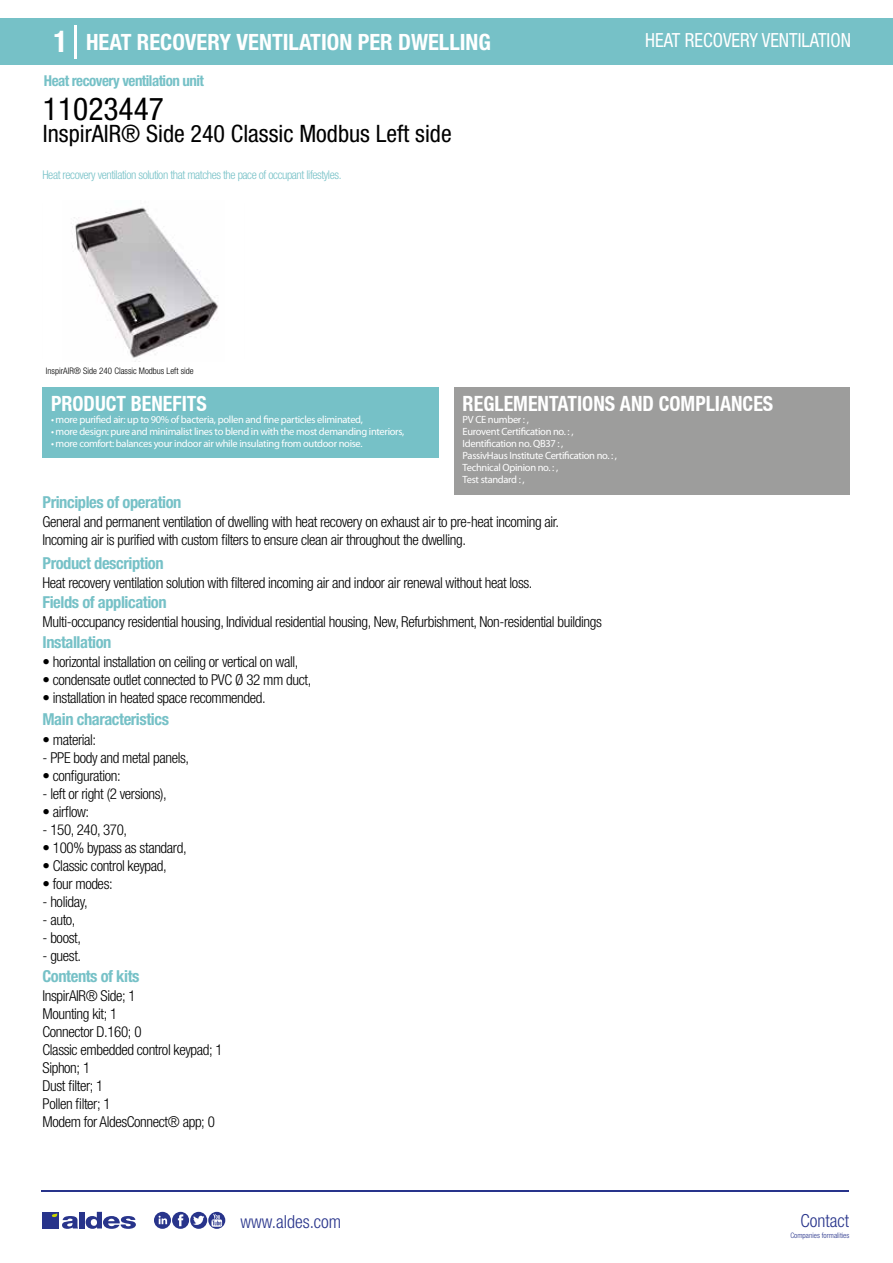
<style>
.page{position:relative;width:893px;height:1263px;background:#fff}
.page>*{position:absolute;margin:0;border:0;box-sizing:border-box;transform-origin:0 0}
.t1{font:condensed 31.5px "Helvetica Neue LT Std";color:#000}
.t2{font:condensed 24px "Helvetica Neue LT Std";color:#000}
.t3{font:700 condensed 22.5px "Helvetica Neue LT Std";color:#fff}
.t4{font:700 condensed 21px "Helvetica Neue";color:#fff;scale:.95 1}
.t5{font:condensed 19.5px "Helvetica Neue LT Std";color:#fff;scale:.95 1}
.t6{font:300 condensed 18px "Helvetica Neue";color:#28348b}
.t7{font:700 condensed 16.5px "Helvetica Neue LT Std";letter-spacing:-.025em;color:#76c1c7}
.t8{font:300 condensed 15px/18px "Helvetica Neue LT Std";letter-spacing:-.025em;color:#000}
.t9{font:700 condensed 15px "Helvetica Neue LT Std";letter-spacing:-.035em;color:#76c1c7}
.t10{font:300 condensed 12px "Helvetica Neue LT Std";letter-spacing:-.035em;color:#76c1c7}
.t11{font:10.5px/12px "Myriad Pro";letter-spacing:-.03em;color:#fff}
.t12{font:300 condensed 9px "Helvetica Neue";color:#000}
.t13{font:300 condensed 7.5px "Helvetica Neue";color:#28348b}
.s1{font-size:30px}
</style>
<div class="page">
<div style="left:0;top:18px;width:893px;height:46px;background:#76c1c7"></div>
<div style="left:454px;top:387px;width:396px;height:107px;background:#9d9d9c"></div>
<div style="left:43px;top:387px;width:396px;height:70px;background:#76c1c7"></div>
<hr style="left:74px;top:25px;width:2px;height:33px;background:#fff">
<img style="left:72px;top:207px;width:146px;height:155px">
<hr style="left:41px;top:1190px;width:808px;height:1px;background:#28348b">
<svg style="left:154px;top:1212px;width:71px;height:17px"></svg>
<div style="left:42px;top:1212px;width:17px;height:16px;background:#28348b"></div>
<div style="left:79px;top:1212px;width:5px;height:16px;background:#28348b"></div>
<svg style="left:86px;top:1212px;width:50px;height:17px"></svg>
<svg style="left:52px;top:1213px;width:26px;height:16px"></svg>
<h3 class="t3" style="left:54px;top:28px;width:439px"><span class="s1">1</span> HEAT RECOVERY VENTILATION PER DWELLING</h3>
<h3 class="t5" style="left:645px;top:29px;width:218px">HEAT RECOVERY VENTILATION</h3>
<p class="t9" style="left:44px;top:71px;width:162px">Heat recovery ventilation unit</p>
<h1 class="t1" style="left:43px;top:91px;width:122px">11023447</h1>
<h2 class="t2" style="left:43px;top:120px;width:410px">InspirAIR® Side 240 Classic Modbus Left side</h2>
<p class="t10" style="left:43px;top:167px;width:301px">Heat recovery ventilation solution that matches the pace of occupant lifestyles.</p>
<p class="t12" style="left:46px;top:365px;width:149px">InspirAIR® Side 240 Classic Modbus Left side</p>
<p class="t12" style="left:76px;top:365px;width:56px">Home SC Classic</p>
<h3 class="t4" style="left:51px;top:391px;width:166px">PRODUCT BENEFITS</h3>
<p class="t11" style="left:51px;top:413px;width:313px">• more purified air: up to 90% of bacteria, pollen and fine particles eliminated,</p>
<p class="t11" style="left:51px;top:425px;width:355px">• more design: pure and minimalist lines to blend in with the most demanding interiors,</p>
<p class="t11" style="left:51px;top:437px;width:313px">• more comfort: balances your indoor air while insulating from outdoor noise.</p>
<p class="t7" style="left:43px;top:492px;width:140px">Principles of operation</p>
<h3 class="t4" style="left:463px;top:391px;width:328px">REGLEMENTATIONS AND COMPLIANCES</h3>
<p class="t11" style="left:463px;top:413px;width:156px">PV CE number : ,<br>Eurovent Certification no. : ,<br>Identification no. QB37 : ,<br>PassivHaus Institute Certification no. : ,<br>Technical Opinion no. : ,<br>Test standard : ,</p>
<p class="t8" style="left:43px;top:513px;width:518px">General and permanent ventilation of dwelling with heat recovery on exhaust air to pre-heat incoming air.<br>Incoming air is purified with custom filters to ensure clean air throughout the dwelling.</p>
<p class="t8" style="left:43px;top:573px;width:491px">Heat recovery ventilation solution with filtered incoming air and indoor air renewal without heat loss.</p>
<p class="t8" style="left:43px;top:613px;width:561px">Multi-occupancy residential housing, Individual residential housing, New, Refurbishment, Non-residential buildings</p>
<p class="t8" style="left:43px;top:652px;width:257px">• horizontal installation on ceiling or vertical on wall,</p>
<p class="t8" style="left:43px;top:670px;width:270px">• condensate outlet connected to PVC Ø 32 mm duct,</p>
<p class="t8" style="left:43px;top:688px;width:225px">• installation in heated space recommended.</p>
<p class="t7" style="left:43px;top:553px;width:123px">Product description</p>
<p class="t7" style="left:43px;top:592px;width:126px">Fields of application</p>
<p class="t7" style="left:43px;top:632px;width:70px">Installation</p>
<p class="t7" style="left:43px;top:709px;width:128px">Main characteristics</p>
<p class="t8" style="left:43px;top:730px;width:55px">• material:</p>
<p class="t8" style="left:43px;top:748px;width:148px">- PPE body and metal panels,</p>
<p class="t8" style="left:43px;top:766px;width:80px">• configuration:</p>
<p class="t8" style="left:43px;top:784px;width:126px">- left or right (2 versions),</p>
<p class="t8" style="left:43px;top:802px;width:48px">• airflow:</p>
<p class="t8" style="left:43px;top:820px;width:86px">- 150, 240, 370,</p>
<p class="t8" style="left:43px;top:838px;width:146px">• 100% bypass as standard,</p>
<p class="t8" style="left:43px;top:856px;width:126px">• Classic control keypad,</p>
<p class="t8" style="left:43px;top:874px;width:72px">• four modes:</p>
<p class="t8" style="left:43px;top:892px;width:47px">- holiday,</p>
<p class="t8" style="left:43px;top:910px;width:35px">- auto,</p>
<p class="t8" style="left:43px;top:928px;width:40px">- boost,</p>
<p class="t8" style="left:43px;top:946px;width:40px">- guest.</p>
<p class="t7" style="left:43px;top:966px;width:98px">Contents of kits</p>
<p class="t8" style="left:43px;top:986px;width:182px">InspirAIR® Side; 1<br>Mounting kit; 1<br>Connector D.160; 0<br>Classic embedded control keypad; 1<br>Siphon; 1<br>Dust filter; 1<br>Pollen filter; 1<br>Modem for AldesConnect® app; 0</p>
<p class="t6" style="left:240px;top:1211px;width:102px">www.aldes.com</p>
<p class="t6" style="left:800px;top:1211px;width:50px">Contact</p>
<p class="t13" style="left:790px;top:1230px;width:60px">Companies formalities</p>
</div>
